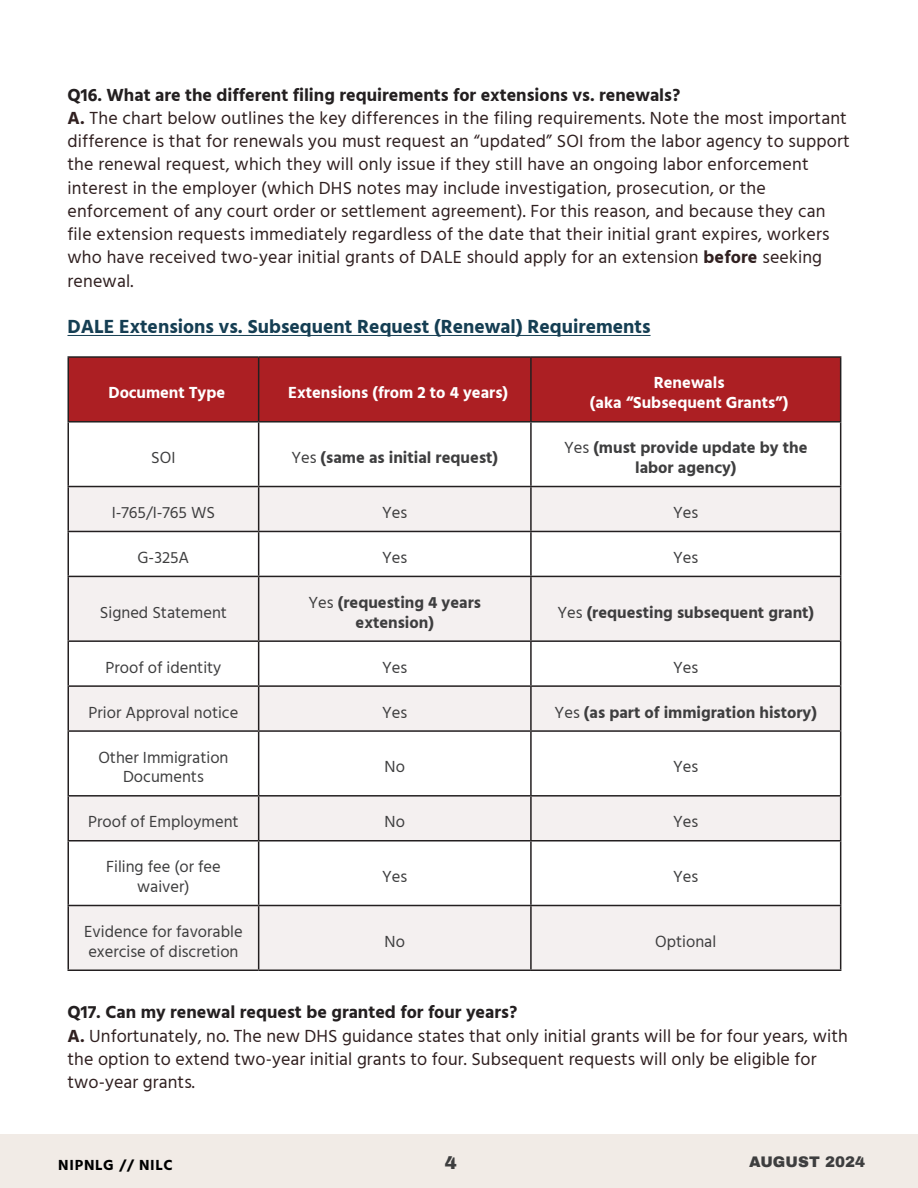
<style>
.page{position:relative;width:918px;height:1188px;background:#fff}
.page>*{position:absolute;margin:0;border:0;box-sizing:border-box;transform-origin:0 0}
.Paragraph{font:700 19.5px "Hind";color:#153e53}
.Paragraph-2{font:18px/23.2px "Hind";letter-spacing:.01em;color:#302020}
.Q{font:700 18px "Hind";color:#231f20}
.t1{font:900 18px "Archivo";color:#3e3e3f}
.Paragraph_Style_1{font:16.5px/19.8px "Hind";color:#3e3e3f;text-align:center}
.Paragraph_Style_1-2{font:700 16.5px/19.8px "Hind";color:#3e3e3f;text-align:center}
.t2{font:700 16.5px "Hind";color:#fff}
.t3{font:700 15px "Hind";letter-spacing:.05em;color:#000}
.t4{font:900 15px "Archivo";letter-spacing:.005em;color:#3e3e3f}
.s1{font-weight:700}
.s2{font-weight:400}
</style>
<div class="page">
<div style="left:0;top:1135px;width:918px;height:53px;background:#f1ebe6"></div>
<hr style="left:68px;top:335px;width:583px;height:1px;background:#153e53">
<div style="left:69px;top:358px;width:771px;height:63px;background:#ac1f23"></div>
<svg style="left:69px;top:487px;width:771px;height:483px;fill:#f4f0f0"></svg>
<hr style="left:68px;top:356px;width:191px;height:2px;background:#231f20">
<hr style="left:68px;top:358px;width:1px;height:63px;background:#231f20">
<hr style="left:259px;top:356px;width:272px;height:2px;background:#231f20">
<hr style="left:258px;top:358px;width:1px;height:63px;background:#231f20">
<hr style="left:531px;top:356px;width:310px;height:2px;background:#231f20">
<hr style="left:530px;top:358px;width:2px;height:63px;background:#231f20">
<hr style="left:840px;top:358px;width:1px;height:63px;background:#231f20">
<hr style="left:258px;top:423px;width:1px;height:63px;background:#231f20">
<hr style="left:530px;top:423px;width:2px;height:63px;background:#231f20">
<hr style="left:840px;top:423px;width:1px;height:63px;background:#231f20">
<hr style="left:258px;top:487px;width:1px;height:44px;background:#231f20">
<hr style="left:530px;top:487px;width:2px;height:44px;background:#231f20">
<hr style="left:840px;top:487px;width:1px;height:44px;background:#231f20">
<hr style="left:258px;top:532px;width:1px;height:44px;background:#231f20">
<hr style="left:530px;top:532px;width:2px;height:44px;background:#231f20">
<hr style="left:840px;top:532px;width:1px;height:44px;background:#231f20">
<hr style="left:258px;top:577px;width:1px;height:63px;background:#231f20">
<hr style="left:530px;top:577px;width:2px;height:63px;background:#231f20">
<hr style="left:840px;top:577px;width:1px;height:63px;background:#231f20">
<hr style="left:258px;top:642px;width:1px;height:43px;background:#231f20">
<hr style="left:530px;top:642px;width:2px;height:43px;background:#231f20">
<hr style="left:840px;top:642px;width:1px;height:43px;background:#231f20">
<hr style="left:258px;top:687px;width:1px;height:43px;background:#231f20">
<hr style="left:530px;top:687px;width:2px;height:43px;background:#231f20">
<hr style="left:840px;top:687px;width:1px;height:43px;background:#231f20">
<hr style="left:258px;top:732px;width:1px;height:63px;background:#231f20">
<hr style="left:530px;top:732px;width:2px;height:63px;background:#231f20">
<hr style="left:840px;top:732px;width:1px;height:63px;background:#231f20">
<hr style="left:258px;top:797px;width:1px;height:43px;background:#231f20">
<hr style="left:530px;top:797px;width:2px;height:43px;background:#231f20">
<hr style="left:840px;top:797px;width:1px;height:43px;background:#231f20">
<hr style="left:258px;top:842px;width:1px;height:63px;background:#231f20">
<hr style="left:530px;top:842px;width:2px;height:63px;background:#231f20">
<hr style="left:840px;top:842px;width:1px;height:63px;background:#231f20">
<hr style="left:258px;top:906px;width:1px;height:64px;background:#231f20">
<hr style="left:530px;top:906px;width:2px;height:64px;background:#231f20">
<hr style="left:840px;top:906px;width:1px;height:64px;background:#231f20">
<hr style="left:68px;top:421px;width:191px;height:2px;background:#231f20">
<hr style="left:259px;top:421px;width:272px;height:2px;background:#231f20">
<hr style="left:531px;top:421px;width:310px;height:2px;background:#231f20">
<hr style="left:68px;top:423px;width:1px;height:63px;background:#231f20">
<hr style="left:68px;top:486px;width:191px;height:1px;background:#231f20">
<hr style="left:68px;top:487px;width:1px;height:44px;background:#231f20">
<hr style="left:259px;top:486px;width:272px;height:1px;background:#231f20">
<hr style="left:531px;top:486px;width:310px;height:1px;background:#231f20">
<hr style="left:68px;top:532px;width:1px;height:44px;background:#231f20">
<hr style="left:68px;top:577px;width:1px;height:63px;background:#231f20">
<hr style="left:68px;top:642px;width:1px;height:43px;background:#231f20">
<hr style="left:68px;top:687px;width:1px;height:43px;background:#231f20">
<hr style="left:68px;top:732px;width:1px;height:63px;background:#231f20">
<hr style="left:68px;top:797px;width:1px;height:43px;background:#231f20">
<hr style="left:68px;top:842px;width:1px;height:63px;background:#231f20">
<hr style="left:68px;top:906px;width:1px;height:64px;background:#231f20">
<hr style="left:68px;top:531px;width:191px;height:1px;background:#231f20">
<hr style="left:259px;top:531px;width:272px;height:1px;background:#231f20">
<hr style="left:531px;top:531px;width:310px;height:1px;background:#231f20">
<hr style="left:68px;top:576px;width:191px;height:1px;background:#231f20">
<hr style="left:259px;top:576px;width:272px;height:1px;background:#231f20">
<hr style="left:531px;top:576px;width:310px;height:1px;background:#231f20">
<hr style="left:68px;top:640px;width:191px;height:2px;background:#231f20">
<hr style="left:259px;top:640px;width:272px;height:2px;background:#231f20">
<hr style="left:531px;top:640px;width:310px;height:2px;background:#231f20">
<hr style="left:68px;top:685px;width:191px;height:2px;background:#231f20">
<hr style="left:259px;top:685px;width:272px;height:2px;background:#231f20">
<hr style="left:531px;top:685px;width:310px;height:2px;background:#231f20">
<hr style="left:68px;top:730px;width:191px;height:2px;background:#231f20">
<hr style="left:259px;top:730px;width:272px;height:2px;background:#231f20">
<hr style="left:531px;top:730px;width:310px;height:2px;background:#231f20">
<hr style="left:68px;top:795px;width:191px;height:2px;background:#231f20">
<hr style="left:259px;top:795px;width:272px;height:2px;background:#231f20">
<hr style="left:531px;top:795px;width:310px;height:2px;background:#231f20">
<hr style="left:68px;top:840px;width:191px;height:2px;background:#231f20">
<hr style="left:259px;top:840px;width:272px;height:2px;background:#231f20">
<hr style="left:531px;top:840px;width:310px;height:2px;background:#231f20">
<hr style="left:68px;top:905px;width:191px;height:1px;background:#231f20">
<hr style="left:259px;top:905px;width:272px;height:1px;background:#231f20">
<hr style="left:531px;top:905px;width:310px;height:1px;background:#231f20">
<hr style="left:68px;top:970px;width:191px;height:1px;background:#231f20">
<hr style="left:259px;top:970px;width:272px;height:1px;background:#231f20">
<hr style="left:531px;top:970px;width:310px;height:1px;background:#231f20">
<p class="Q" style="left:68px;top:84px;width:614px">Q16. What are the different filing requirements for extensions vs. renewals?</p>
<p class="Paragraph-2" style="left:68px;top:107px;width:784px"><span class="s1">A.</span> The chart below outlines the key differences in the filing requirements. Note the most important difference is that for renewals you must request an “updated” SOI from the labor agency to support the renewal request, which they will only issue if they still have an ongoing labor enforcement interest in the employer (which DHS notes may include investigation, prosecution, or the enforcement of any court order or settlement agreement). For this reason, and because they can file extension requests immediately regardless of the date that their initial grant expires, workers who have received two-year initial grants of DALE should apply for an extension <span class="s1">before</span> seeking renewal.</p>
<p class="Paragraph" style="left:68px;top:315px;width:585px">DALE Extensions vs. Subsequent Request (Renewal) Requirements</p>
<p class="t2" style="left:109px;top:383px;width:118px">Document Type</p>
<p class="t2" style="left:288px;top:383px;width:222px">Extensions (from 2 to 4 years)</p>
<p class="t2" style="left:654px;top:373px;width:72px">Renewals</p>
<p class="t2" style="left:590px;top:393px;width:200px">(aka “Subsequent Grants”)</p>
<p class="Paragraph_Style_1" style="left:151px;top:449px;width:26px">SOI</p>
<p class="Paragraph_Style_1-2" style="left:291px;top:448px;width:208px"><span class="s2">Yes</span> (same as initial request)</p>
<p class="Paragraph_Style_1-2" style="left:564px;top:438px;width:245px"><span class="s2">Yes</span> (must provide update by the labor agency)</p>
<p class="Paragraph_Style_1" style="left:112px;top:503px;width:105px">I-765/I-765 WS</p>
<p class="Paragraph_Style_1" style="left:382px;top:503px;width:27px">Yes</p>
<p class="Paragraph_Style_1" style="left:673px;top:503px;width:27px">Yes</p>
<p class="Paragraph_Style_1" style="left:138px;top:548px;width:53px">G-325A</p>
<p class="Paragraph_Style_1" style="left:382px;top:548px;width:27px">Yes</p>
<p class="Paragraph_Style_1" style="left:673px;top:548px;width:27px">Yes</p>
<p class="Paragraph_Style_1" style="left:100px;top:603px;width:129px">Signed Statement</p>
<p class="Paragraph_Style_1-2" style="left:309px;top:592px;width:174px"><span class="s2">Yes</span> (requesting 4 years extension)</p>
<p class="Paragraph_Style_1-2" style="left:557px;top:602px;width:258px"><span class="s2">Yes</span> (requesting subsequent grant)</p>
<p class="Paragraph_Style_1" style="left:105px;top:658px;width:117px">Proof of identity</p>
<p class="Paragraph_Style_1" style="left:382px;top:658px;width:27px">Yes</p>
<p class="Paragraph_Style_1" style="left:673px;top:658px;width:27px">Yes</p>
<p class="Paragraph_Style_1" style="left:89px;top:703px;width:151px">Prior Approval notice</p>
<p class="Paragraph_Style_1" style="left:382px;top:703px;width:27px">Yes</p>
<p class="Paragraph_Style_1-2" style="left:555px;top:702px;width:264px"><span class="s2">Yes</span> (as part of immigration history)</p>
<p class="Paragraph_Style_1" style="left:98px;top:748px;width:132px">Other Immigration<br>Documents</p>
<p class="Paragraph_Style_1" style="left:385px;top:758px;width:22px">No</p>
<p class="Paragraph_Style_1" style="left:673px;top:758px;width:27px">Yes</p>
<p class="Paragraph_Style_1" style="left:88px;top:813px;width:152px">Proof of Employment</p>
<p class="Paragraph_Style_1" style="left:385px;top:813px;width:22px">No</p>
<p class="Paragraph_Style_1" style="left:673px;top:813px;width:27px">Yes</p>
<p class="Paragraph_Style_1" style="left:106px;top:858px;width:116px">Filing fee (or fee waiver)</p>
<p class="Paragraph_Style_1" style="left:382px;top:868px;width:27px">Yes</p>
<p class="Paragraph_Style_1" style="left:673px;top:868px;width:27px">Yes</p>
<p class="Paragraph_Style_1" style="left:84px;top:922px;width:160px;text-align:left">Evidence for favorable exercise of discretion</p>
<p class="Paragraph_Style_1" style="left:385px;top:932px;width:22px">No</p>
<p class="Paragraph_Style_1" style="left:655px;top:932px;width:62px">Optional</p>
<p class="Q" style="left:68px;top:1002px;width:451px">Q17. Can my renewal request be granted for four years?</p>
<p class="Paragraph-2" style="left:68px;top:1025px;width:782px"><span class="s1">A.</span> Unfortunately, no. The new DHS guidance states that only initial grants will be for four years, with the option to extend two-year initial grants to four. Subsequent requests will only be eligible for two-year grants.</p>
<p class="t3" style="left:58px;top:1156px;width:116px">NIPNLG // NILC</p>
<p class="t1" style="left:445px;top:1152px;width:14px">4</p>
<p class="t4" style="left:749px;top:1153px;width:118px">AUGUST 2024</p>
</div>
